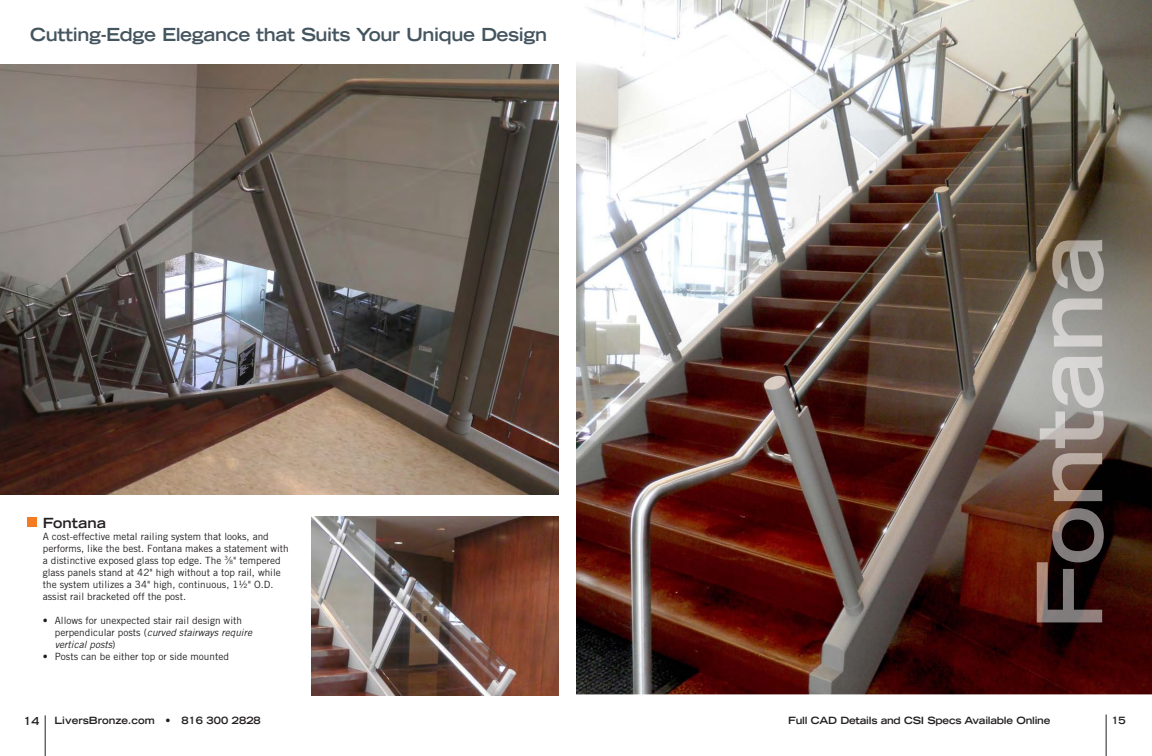
<style>
.page{position:relative;width:1152px;height:756px;background:#fff}
.page>*{position:absolute;margin:0;border:0;box-sizing:border-box;transform-origin:0 0}
.t1{font:700 expanded 18px "Trade Gothic LH";letter-spacing:-.02em;color:#45555f}
.t2{font:700 expanded 14px "Trade Gothic LH";color:#231f20}
.t3{font:700 expanded 11px "Trade Gothic LH";color:#231f20}
.t4{font:10px/12px "Trade Gothic";color:#231f20}
.t5{font:700 expanded 10px "Trade Gothic LH";letter-spacing:-.02em;color:#231f20}
.t6{font:700 expanded 10px "Trade Gothic LH";color:#231f20}
.s1{font-size:5.8px}
.s2{font-style:italic}
</style>
<div class="page">
<img style="left:576px;top:0;width:576px;height:694px">
<img style="left:1037px;top:240px;width:67px;height:382px">
<img style="left:0;top:65px;width:559px;height:430px">
<img style="left:311px;top:516px;width:248px;height:180px">
<div style="left:27px;top:517px;width:9px;height:10px;background:#f47b21"></div>
<hr style="left:1106px;top:714px;width:1px;height:42px;background:#231f20">
<hr style="left:45px;top:715px;width:1px;height:41px;background:#231f20">
<h1 class="t1" style="left:30px;top:23px;width:519px">Cutting-Edge Elegance that Suits Your Unique Design</h1>
<h2 class="t2" style="left:43px;top:513px;width:65px">Fontana</h2>
<p class="t4" style="left:43px;top:530px;width:248px">A cost-effective metal railing system that looks, and performs, like the best. Fontana makes a statement with a distinctive exposed glass top edge. The <sup>3</sup>⁄<span class="s1">8</span>" tempered glass panels stand at 42" high without a top rail, while the system utilizes a 34" high, continuous, 1½" O.D. assist rail bracketed off the post.</p>
<p class="t4" style="left:55px;top:614px;width:199px;text-indent:-12px">• Allows for unexpected stair rail design with perpendicular posts (<span class="s2">curved stairways require vertical posts</span>)</p>
<p class="t4" style="left:43px;top:650px;width:188px">• Posts can be either top or side mounted</p>
<p class="t3" style="left:24px;top:714px;width:17px">14</p>
<p class="t6" style="left:54px;top:714px;width:208px">LiversBronze.com • 816 300 2828</p>
<p class="t5" style="left:788px;top:713px;width:264px">Full CAD Details and CSI Specs Available Online</p>
<p class="t5" style="left:1112px;top:713px;width:16px">15</p>
</div>
